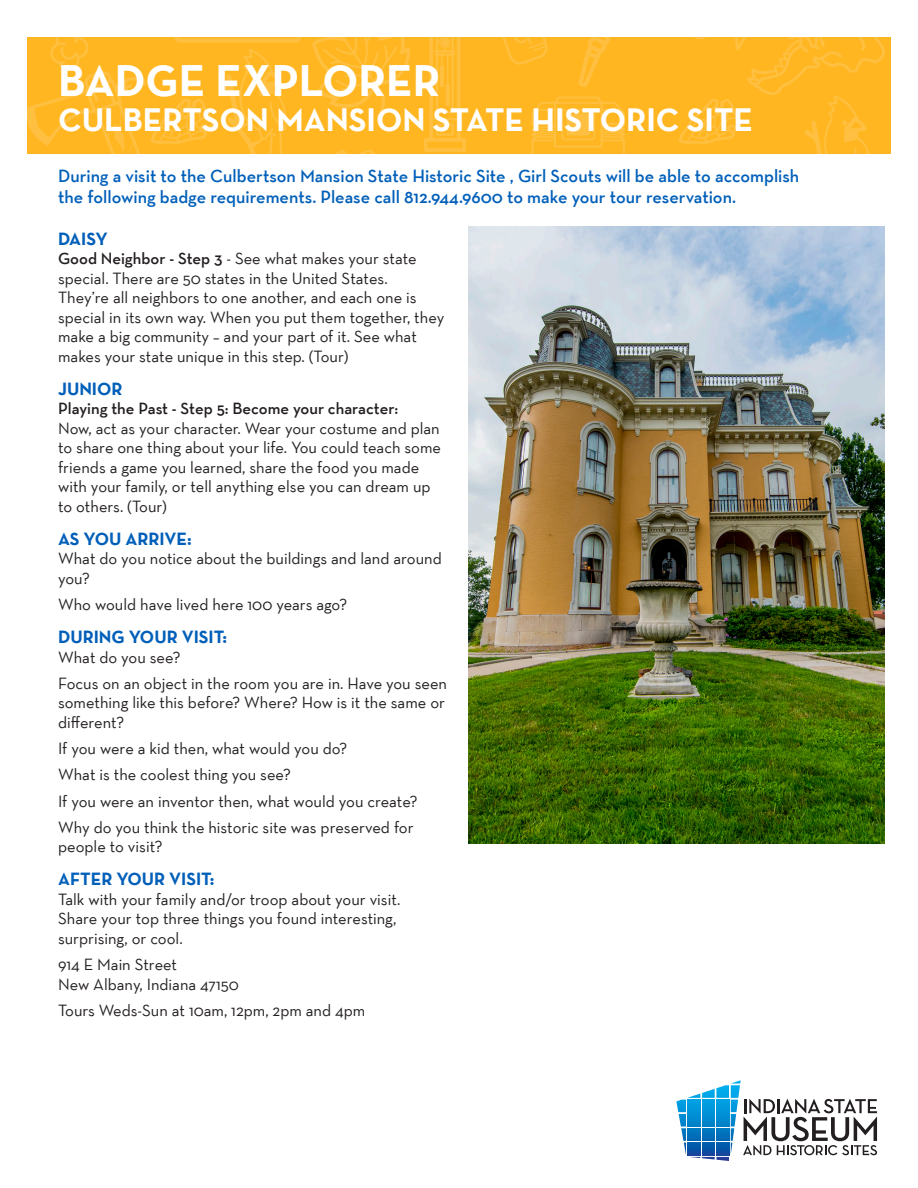
<style>
.page{position:relative;width:918px;height:1188px;background:#fff}
.page>*{position:absolute;margin:0;border:0;box-sizing:border-box;transform-origin:0 0}
.t1{font:700 45px "Neutraface Text TT";color:#fff}
.t2{font:700 33px "Neutraface Text TT";color:#fff}
.Intro{font:600 18px/21px "Neutraface Text TT";color:#005fb9}
.t3{font:700 18px "Neutraface Text TT";color:#005fb9}
.Basic_Body_Copy{font:16.5px/19.5px "Neutraface Text TT";color:#231f20}
.s1{font-weight:600}
</style>
<div class="page">
<div style="left:27px;top:38px;width:864px;height:116px;background:#ffb620"></div>
<svg style="left:424px;top:38px;width:42px;height:114px"></svg>
<svg style="left:27px;top:38px;width:383px;height:116px"></svg>
<svg style="left:502px;top:38px;width:383px;height:116px"></svg>
<svg style="left:676px;top:1080px;width:201px;height:81px"></svg>
<img style="left:468px;top:227px;width:417px;height:616px">
<p class="t1" style="left:58px;top:52px;width:384px">BADGE EXPLORER</p>
<p class="t2" style="left:58px;top:98px;width:697px">CULBERTSON MANSION STATE HISTORIC SITE</p>
<p class="Intro" style="left:58px;top:165px;width:743px">During a visit to the Culbertson Mansion State Historic Site , Girl Scouts will be able to accomplish the following badge requirements. Please call 812.944.9600 to make your tour reservation.</p>
<p class="t3" style="left:58px;top:227px;width:51px">DAISY</p>
<p class="Basic_Body_Copy" style="left:58px;top:249px;width:388px"><span class="s1">Good Neighbor - Step 3</span> - See what makes your state special. There are 50 states in the United States.<br>They’re all neighbors to one another, and each one is special in its own way. When you put them together, they make a big community – and your part of it. See what makes your state unique in this step. (Tour)</p>
<p class="t3" style="left:58px;top:377px;width:66px">JUNIOR</p>
<p class="Basic_Body_Copy" style="left:58px;top:399px;width:385px"><span class="s1">Playing the Past - Step 5: Become your character:<br></span>Now, act as your character. Wear your costume and plan to share one thing about your life. You could teach some friends a game you learned, share the food you made with your family, or tell anything else you can dream up to others. (Tour)</p>
<p class="t3" style="left:58px;top:527px;width:135px">AS YOU ARRIVE:</p>
<p class="Basic_Body_Copy" style="left:58px;top:549px;width:385px">What do you notice about the buildings and land around you?</p>
<p class="Basic_Body_Copy" style="left:58px;top:595px;width:291px">Who would have lived here 100 years ago?</p>
<p class="t3" style="left:58px;top:625px;width:170px">DURING YOUR VISIT:</p>
<p class="Basic_Body_Copy" style="left:58px;top:647px;width:124px">What do you see?</p>
<p class="Basic_Body_Copy" style="left:58px;top:673px;width:390px">Focus on an object in the room you are in. Have you seen something like this before? Where? How is it the same or different?</p>
<p class="Basic_Body_Copy" style="left:58px;top:739px;width:291px">If you were a kid then, what would you do?</p>
<p class="Basic_Body_Copy" style="left:58px;top:765px;width:234px">What is the coolest thing you see?</p>
<p class="Basic_Body_Copy" style="left:58px;top:791px;width:361px">If you were an inventor then, what would you create?</p>
<p class="Basic_Body_Copy" style="left:58px;top:817px;width:357px">Why do you think the historic site was preserved for people to visit?</p>
<p class="t3" style="left:58px;top:868px;width:158px">AFTER YOUR VISIT:</p>
<p class="Basic_Body_Copy" style="left:58px;top:889px;width:344px">Talk with your family and/or troop about your visit.<br>Share your top three things you found interesting, surprising, or cool.</p>
<p class="Basic_Body_Copy" style="left:58px;top:955px;width:182px">914 E Main Street<br>New Albany, Indiana 47150</p>
<p class="Basic_Body_Copy" style="left:58px;top:1000px;width:309px">Tours Weds-Sun at 10am, 12pm, 2pm and 4pm</p>
</div>
